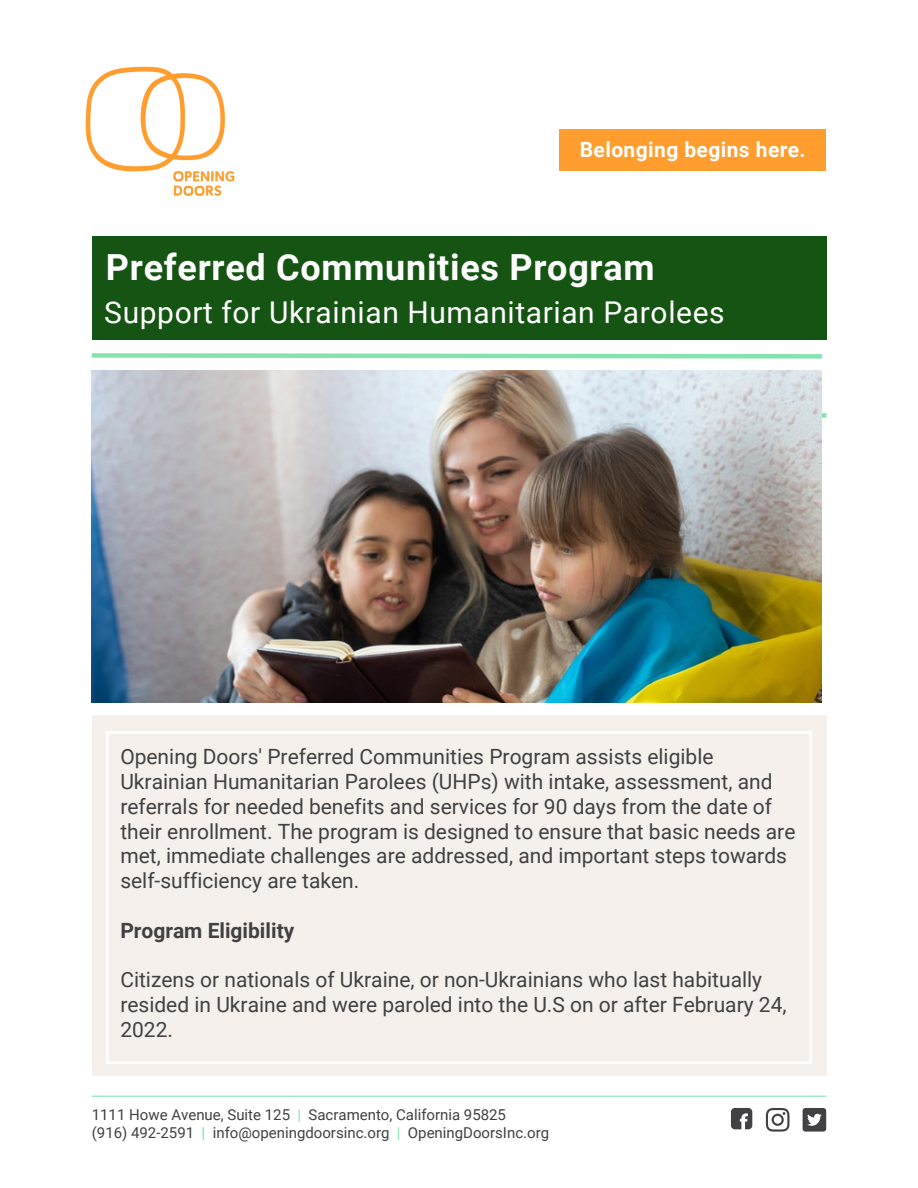
<style>
.page{position:relative;width:918px;height:1188px;background:#fff}
.page>*{position:absolute;margin:0;border:0;box-sizing:border-box;transform-origin:0 0}
.t1{font:700 36px "Roboto";letter-spacing:.02em;color:#fff}
.t2{font:30px "Roboto";letter-spacing:.02em;color:#fff}
.t3{font:21px/24.8px "Roboto";color:#414042}
.t4{font:700 21px "Roboto";letter-spacing:.02em;color:#fff}
.t5{font:700 21px "Roboto";color:#414042}
.t6{font:15px/18px "Roboto";color:#414042}
.s1{color:#85e3ad}
.s2{font-weight:700;color:#85e3ad}
</style>
<div class="page">
<svg style="left:731px;top:1108px;width:21px;height:21px"></svg>
<svg style="left:766px;top:1108px;width:24px;height:24px"></svg>
<svg style="left:803px;top:1108px;width:23px;height:24px"></svg>
<hr style="left:92px;top:1096px;width:734px;height:1px;background:#85e3ad">
<img style="left:85px;top:66px;width:150px;height:130px">
<div style="left:559px;top:130px;width:267px;height:41px;background:#ff9e2e"></div>
<div style="left:92px;top:237px;width:734px;height:103px;background:#165413"></div>
<div style="left:92px;top:715px;width:734px;height:360px;background:#f5f0eb"></div>
<svg style="left:106px;top:732px;width:706px;height:332px"></svg>
<img style="left:92px;top:371px;width:730px;height:332px">
<svg style="left:91px;top:353px;width:731px;height:6px"></svg>
<p class="t4" style="left:580px;top:137px;width:227px">Belonging begins here.</p>
<h1 class="t1" style="left:106px;top:247px;width:550px">Preferred Communities Program</h1>
<h2 class="t2" style="left:104px;top:295px;width:622px">Support for Ukrainian Humanitarian Parolees</h2>
<p class="t3" style="left:120px;top:745px;width:677px">Opening Doors' Preferred Communities Program assists eligible Ukrainian Humanitarian Parolees (UHPs) with intake, assessment, and referrals for needed benefits and services for 90 days from the date of their enrollment. The program is designed to ensure that basic needs are met, immediate challenges are addressed, and important steps towards self-sufficiency are taken.</p>
<p class="t5" style="left:120px;top:918px;width:175px">Program Eligibility</p>
<p class="t3" style="left:120px;top:968px;width:668px">Citizens or nationals of Ukraine, or non-Ukrainians who last habitually resided in Ukraine and were paroled into the U.S on or after February 24,<br>2022.</p>
<p class="t6" style="left:92px;top:1106px;width:459px">1111 Howe Avenue, Suite 125 <span class="s1">|</span> Sacramento, California 95825<br>(916) 492-2591 <span class="s2">|</span> info@openingdoorsinc.org <span class="s1">|</span> OpeningDoorsInc.org</p>
</div>
